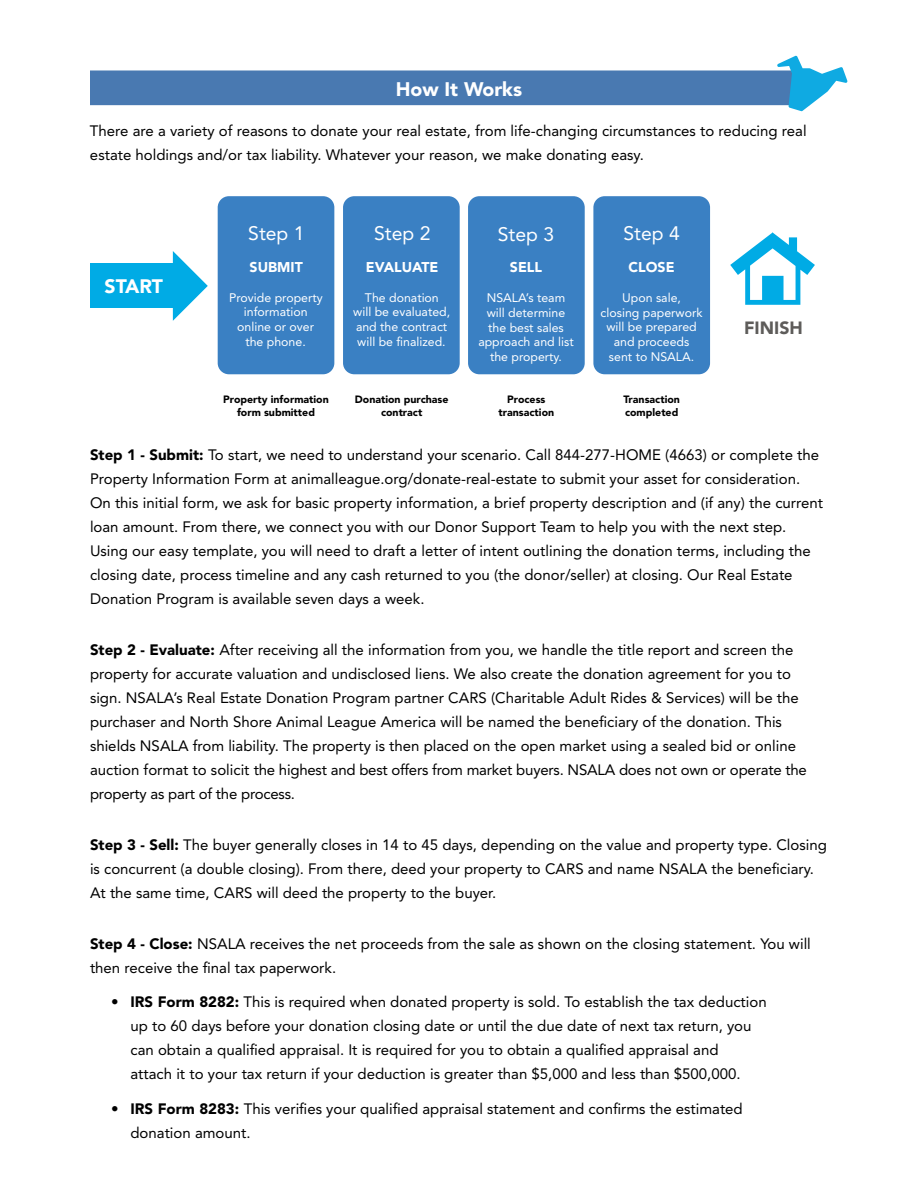
<style>
.page{position:relative;width:918px;height:1188px;background:#fff}
.page>*{position:absolute;margin:0;border:0;box-sizing:border-box;transform-origin:0 0}
.t1{font:900 19.5px "Avenir LT Std";color:#fff}
.t2{font:19.35px "Avenir LT Std";color:#fff}
.t3{font:900 19.35px "Avenir LT Std";letter-spacing:-.01em;color:#fff}
.t4{font:900 17.7px "Avenir LT Std";color:#5e5c5a}
.t5{font:15px/24px "Avenir LT Std";color:#000}
.t6{font:900 14.1px "Avenir LT Std";color:#fff}
.t7{font:12.3px/14.9px "Avenir LT Std";color:#fff;text-align:center}
.t8{font:900 10.65px/12.8px "Avenir LT Std";color:#010101;text-align:center}
.s1{font-weight:900}
</style>
<div class="page">
<svg style="left:90px;top:56px;width:758px;height:55px"></svg>
<svg style="left:173px;top:251px;width:35px;height:70px"></svg>
<div style="left:90px;top:264px;width:88px;height:44px;background:#00abe5"></div>
<div style="left:218px;top:196px;width:116px;height:178px;background:#3a80c3;border-radius:11px"></div>
<div style="left:343px;top:196px;width:117px;height:178px;background:#3a80c3;border-radius:11px"></div>
<div style="left:468px;top:196px;width:117px;height:178px;background:#3a80c3;border-radius:11px"></div>
<div style="left:593px;top:196px;width:117px;height:178px;background:#3a80c3;border-radius:11px"></div>
<svg style="left:730px;top:232px;width:85px;height:73px"></svg>
<h1 class="t1" style="left:396px;top:77px;width:128px">How It Works</h1>
<p class="t5" style="left:90px;top:119px;width:718px">There are a variety of reasons to donate your real estate, from life-changing circumstances to reducing real estate holdings and/or tax liability. Whatever your reason, we make donating easy.</p>
<p class="t3" style="left:105px;top:275px;width:60px">START</p>
<p class="t2" style="left:248px;top:222px;width:58px">Step 1</p>
<p class="t6" style="left:250px;top:259px;width:55px">SUBMIT</p>
<p class="t7" style="left:229px;top:290px;width:95px">Provide property information online or over the phone.</p>
<p class="t2" style="left:374px;top:222px;width:58px">Step 2</p>
<p class="t6" style="left:366px;top:259px;width:74px">EVALUATE</p>
<p class="t7" style="left:353px;top:290px;width:98px">The donation<br>will be evaluated, and the contract will be finalized.</p>
<p class="t2" style="left:498px;top:223px;width:58px">Step 3</p>
<p class="t6" style="left:510px;top:259px;width:34px">SELL</p>
<p class="t7" style="left:478px;top:290px;width:97px">NSALA’s team will determine the best sales approach and list the property.</p>
<p class="t2" style="left:623px;top:223px;width:58px">Step 4</p>
<p class="t6" style="left:629px;top:259px;width:47px">CLOSE</p>
<p class="t7" style="left:601px;top:290px;width:103px">Upon sale,<br>closing paperwork will be prepared and proceeds sent to NSALA.</p>
<p class="t8" style="left:223px;top:393px;width:107px">Property information form submitted</p>
<p class="t8" style="left:355px;top:393px;width:95px">Donation purchase contract</p>
<p class="t8" style="left:499px;top:393px;width:57px">Process transaction</p>
<p class="t8" style="left:624px;top:393px;width:58px;text-align:left">Transaction completed</p>
<p class="t4" style="left:744px;top:317px;width:60px">FINISH</p>
<p class="t5" style="left:90px;top:443px;width:735px"><span class="s1">Step 1 - Submit:</span> To start, we need to understand your scenario. Call 844-277-HOME (4663) or complete the Property Information Form at animalleague.org/donate-real-estate to submit your asset for consideration.<br>On this initial form, we ask for basic property information, a brief property description and (if any) the current loan amount. From there, we connect you with our Donor Support Team to help you with the next step.<br>Using our easy template, you will need to draft a letter of intent outlining the donation terms, including the closing date, process timeline and any cash returned to you (the donor/seller) at closing. Our Real Estate Donation Program is available seven days a week.</p>
<p class="t5" style="left:90px;top:638px;width:718px"><span class="s1">Step 2 - Evaluate:</span> After receiving all the information from you, we handle the title report and screen the property for accurate valuation and undisclosed liens. We also create the donation agreement for you to sign. NSALA’s Real Estate Donation Program partner CARS (Charitable Adult Rides &amp; Services) will be the purchaser and North Shore Animal League America will be named the beneficiary of the donation. This shields NSALA from liability. The property is then placed on the open market using a sealed bid or online auction format to solicit the highest and best offers from market buyers. NSALA does not own or operate the property as part of the process.</p>
<p class="t5" style="left:90px;top:833px;width:738px"><span class="s1">Step 3 - Sell:</span> The buyer generally closes in 14 to 45 days, depending on the value and property type. Closing is concurrent (a double closing). From there, deed your property to CARS and name NSALA the beneficiary.<br>At the same time, CARS will deed the property to the buyer.</p>
<p class="t5" style="left:90px;top:932px;width:722px"><span class="s1">Step 4 - Close:</span> NSALA receives the net proceeds from the sale as shown on the closing statement. You will then receive the final tax paperwork.</p>
<p class="t5" style="left:130px;top:990px;width:638px;text-indent:-20px">• <span class="s1">IRS Form 8282:</span> This is required when donated property is sold. To establish the tax deduction up to 60 days before your donation closing date or until the due date of next tax return, you can obtain a qualified appraisal. It is required for you to obtain a qualified appraisal and<br>attach it to your tax return if your deduction is greater than $5,000 and less than $500,000.</p>
<p class="t5" style="left:130px;top:1097px;width:614px;text-indent:-20px">• <span class="s1">IRS Form 8283:</span> This verifies your qualified appraisal statement and confirms the estimated donation amount.</p>
</div>
